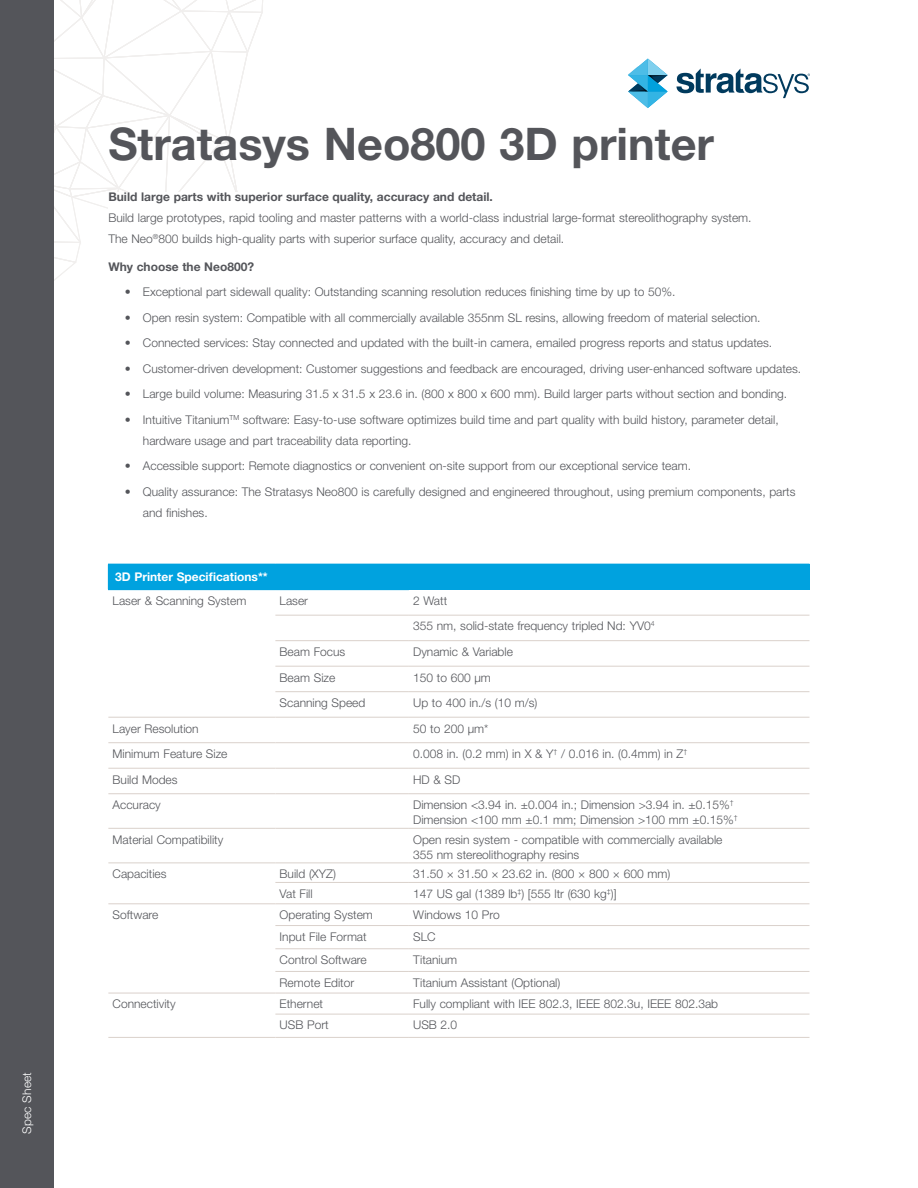
<style>
.page{position:relative;width:918px;height:1188px;background:#fff}
.page>*{position:absolute;margin:0;border:0;box-sizing:border-box;transform-origin:0 0}
.Page_Title{font:700 45px "Helvetica Neue LT Std";color:#54555a}
.Para{font:300 12px/21px "Helvetica Neue LT Std";color:#54555a}
.TBL_-_Body{font:300 12px/15px "Helvetica Neue LT Std";color:#54555a}
.Para_Subhead{font:700 12px "Helvetica Neue LT Std";color:#54555a}
.TBL_-_Title{font:700 12px "Helvetica Neue LT Std";color:#fff}
.t1{font:300 12px "Helvetica Neue LT Std";letter-spacing:.015em;color:#fff}
</style>
<div class="page">
<svg style="left:54px;top:0;width:209px;height:281px"></svg>
<div style="left:0;top:0;width:54px;height:1188px;background:#54555a"></div>
<svg style="left:628px;top:59px;width:40px;height:49px"></svg>
<svg style="left:676px;top:68px;width:134px;height:30px"></svg>
<div style="left:108px;top:192px;width:702px;height:362px;background:#fff"></div>
<div style="left:108px;top:564px;width:701px;height:26px;background:#00a2df"></div>
<hr style="left:275px;top:615px;width:134px;height:1px;background:#dad1cb">
<hr style="left:409px;top:615px;width:400px;height:1px;background:#dad1cb">
<hr style="left:275px;top:640px;width:134px;height:1px;background:#dad1cb">
<hr style="left:409px;top:640px;width:400px;height:1px;background:#dad1cb">
<hr style="left:275px;top:666px;width:134px;height:1px;background:#dad1cb">
<hr style="left:409px;top:666px;width:400px;height:1px;background:#dad1cb">
<hr style="left:275px;top:691px;width:134px;height:1px;background:#dad1cb">
<hr style="left:409px;top:691px;width:400px;height:1px;background:#dad1cb">
<hr style="left:108px;top:717px;width:167px;height:1px;background:#dad1cb">
<hr style="left:275px;top:717px;width:134px;height:1px;background:#dad1cb">
<hr style="left:409px;top:717px;width:400px;height:1px;background:#dad1cb">
<hr style="left:108px;top:742px;width:167px;height:1px;background:#dad1cb">
<hr style="left:275px;top:742px;width:134px;height:1px;background:#dad1cb">
<hr style="left:409px;top:742px;width:400px;height:1px;background:#dad1cb">
<hr style="left:108px;top:768px;width:167px;height:1px;background:#dad1cb">
<hr style="left:275px;top:768px;width:134px;height:1px;background:#dad1cb">
<hr style="left:409px;top:768px;width:400px;height:1px;background:#dad1cb">
<hr style="left:108px;top:793px;width:167px;height:1px;background:#dad1cb">
<hr style="left:275px;top:793px;width:134px;height:1px;background:#dad1cb">
<hr style="left:409px;top:793px;width:400px;height:1px;background:#dad1cb">
<hr style="left:108px;top:828px;width:167px;height:1px;background:#dad1cb">
<hr style="left:275px;top:828px;width:134px;height:1px;background:#dad1cb">
<hr style="left:409px;top:828px;width:400px;height:1px;background:#dad1cb">
<hr style="left:108px;top:863px;width:167px;height:1px;background:#dad1cb">
<hr style="left:275px;top:863px;width:134px;height:1px;background:#dad1cb">
<hr style="left:409px;top:863px;width:400px;height:1px;background:#dad1cb">
<hr style="left:275px;top:882px;width:134px;height:1px;background:#dad1cb">
<hr style="left:409px;top:882px;width:400px;height:1px;background:#dad1cb">
<hr style="left:108px;top:904px;width:167px;height:1px;background:#dad1cb">
<hr style="left:275px;top:904px;width:134px;height:1px;background:#dad1cb">
<hr style="left:409px;top:904px;width:400px;height:1px;background:#dad1cb">
<hr style="left:275px;top:925px;width:134px;height:1px;background:#dad1cb">
<hr style="left:409px;top:925px;width:400px;height:1px;background:#dad1cb">
<hr style="left:275px;top:949px;width:134px;height:1px;background:#dad1cb">
<hr style="left:409px;top:949px;width:400px;height:1px;background:#dad1cb">
<hr style="left:275px;top:971px;width:134px;height:1px;background:#dad1cb">
<hr style="left:409px;top:971px;width:400px;height:1px;background:#dad1cb">
<hr style="left:108px;top:993px;width:167px;height:1px;background:#dad1cb">
<hr style="left:275px;top:993px;width:134px;height:1px;background:#dad1cb">
<hr style="left:409px;top:993px;width:400px;height:1px;background:#dad1cb">
<hr style="left:275px;top:1014px;width:134px;height:1px;background:#dad1cb">
<hr style="left:409px;top:1014px;width:400px;height:1px;background:#dad1cb">
<hr style="left:108px;top:1037px;width:167px;height:1px;background:#dad1cb">
<hr style="left:275px;top:1037px;width:134px;height:1px;background:#dad1cb">
<hr style="left:409px;top:1037px;width:400px;height:1px;background:#dad1cb">
<p class="t1" style="left:20px;top:1134px;width:63px;rotate:-90deg">Spec Sheet</p>
<p class="Page_Title" style="left:108px;top:116px;width:607px">Stratasys Neo800 3D printer</p>
<p class="Para_Subhead" style="left:108px;top:189px;width:386px">Build large parts with superior surface quality, accuracy and detail.</p>
<p class="Para" style="left:108px;top:207px;width:645px">Build large prototypes, rapid tooling and master patterns with a world-class industrial large-format stereolithography system.<br>The Neo<sup>®</sup>800 builds high-quality parts with superior surface quality, accuracy and detail.</p>
<p class="Para_Subhead" style="left:108px;top:259px;width:147px">Why choose the Neo800?</p>
<p class="Para" style="left:125px;top:281px;width:552px">• Exceptional part sidewall quality: Outstanding scanning resolution reduces finishing time by up to 50%.</p>
<p class="Para" style="left:125px;top:307px;width:637px">• Open resin system: Compatible with all commercially available 355nm SL resins, allowing freedom of material selection.</p>
<p class="Para" style="left:125px;top:332px;width:649px">• Connected services: Stay connected and updated with the built-in camera, emailed progress reports and status updates.</p>
<p class="Para" style="left:125px;top:358px;width:678px">• Customer-driven development: Customer suggestions and feedback are encouraged, driving user-enhanced software updates.</p>
<p class="Para" style="left:125px;top:383px;width:664px">• Large build volume: Measuring 31.5 x 31.5 x 23.6 in. (800 x 800 x 600 mm). Build larger parts without section and bonding.</p>
<p class="Para" style="left:143px;top:409px;width:637px;text-indent:-18px">• Intuitive Titanium<sup>TM</sup> software: Easy-to-use software optimizes build time and part quality with build history, parameter detail, hardware usage and part traceability data reporting.</p>
<p class="Para" style="left:125px;top:455px;width:568px">• Accessible support: Remote diagnostics or convenient on-site support from our exceptional service team.</p>
<p class="Para" style="left:143px;top:481px;width:654px;text-indent:-18px">• Quality assurance: The Stratasys Neo800 is carefully designed and engineered throughout, using premium components, parts and finishes.</p>
<p class="TBL_-_Title" style="left:115px;top:569px;width:154px">3D Printer Specifications**</p>
<p class="TBL_-_Body" style="left:113px;top:593px;width:135px">Laser &amp; Scanning System</p>
<p class="TBL_-_Body" style="left:280px;top:593px;width:30px">Laser</p>
<p class="TBL_-_Body" style="left:413px;top:593px;width:36px">2 Watt</p>
<p class="TBL_-_Body" style="left:413px;top:618px;width:243px">355 nm, solid-state frequency tripled Nd: YV0<sup>4</sup></p>
<p class="TBL_-_Body" style="left:280px;top:644px;width:67px">Beam Focus</p>
<p class="TBL_-_Body" style="left:413px;top:644px;width:101px">Dynamic &amp; Variable</p>
<p class="TBL_-_Body" style="left:280px;top:669px;width:57px">Beam Size</p>
<p class="TBL_-_Body" style="left:413px;top:669px;width:79px">150 to 600 μm</p>
<p class="TBL_-_Body" style="left:280px;top:695px;width:87px">Scanning Speed</p>
<p class="TBL_-_Body" style="left:413px;top:695px;width:126px">Up to 400 in./s (10 m/s)</p>
<p class="TBL_-_Body" style="left:113px;top:721px;width:88px">Layer Resolution</p>
<p class="TBL_-_Body" style="left:413px;top:721px;width:77px">50 to 200 μm*</p>
<p class="TBL_-_Body" style="left:113px;top:746px;width:116px">Minimum Feature Size</p>
<p class="TBL_-_Body" style="left:413px;top:746px;width:276px">0.008 in. (0.2 mm) in X &amp; Y<sup>†</sup> / 0.016 in. (0.4mm) in Z<sup>†</sup></p>
<p class="TBL_-_Body" style="left:113px;top:772px;width:67px">Build Modes</p>
<p class="TBL_-_Body" style="left:413px;top:772px;width:49px">HD &amp; SD</p>
<p class="TBL_-_Body" style="left:113px;top:797px;width:50px">Accuracy</p>
<p class="TBL_-_Body" style="left:413px;top:797px;width:326px">Dimension &lt;3.94 in. ±0.004 in.; Dimension &gt;3.94 in. ±0.15%<sup>†<br></sup>Dimension &lt;100 mm ±0.1 mm; Dimension &gt;100 mm ±0.15%<sup>†</sup></p>
<p class="TBL_-_Body" style="left:113px;top:832px;width:112px">Material Compatibility</p>
<p class="TBL_-_Body" style="left:413px;top:832px;width:311px">Open resin system - compatible with commercially available<br>355 nm stereolithography resins</p>
<p class="TBL_-_Body" style="left:113px;top:866px;width:56px">Capacities</p>
<p class="TBL_-_Body" style="left:280px;top:866px;width:58px">Build (XYZ)</p>
<p class="TBL_-_Body" style="left:413px;top:866px;width:259px">31.50 × 31.50 × 23.62 in. (800 × 800 × 600 mm)</p>
<p class="TBL_-_Body" style="left:280px;top:886px;width:35px">Vat Fill</p>
<p class="TBL_-_Body" style="left:413px;top:886px;width:205px">147 US gal (1389 lb<sup>‡</sup>) [555 ltr (630 kg<sup>‡</sup>)]</p>
<p class="TBL_-_Body" style="left:113px;top:907px;width:47px">Software</p>
<p class="TBL_-_Body" style="left:280px;top:907px;width:95px">Operating System</p>
<p class="TBL_-_Body" style="left:413px;top:907px;width:88px">Windows 10 Pro</p>
<p class="TBL_-_Body" style="left:280px;top:929px;width:89px">Input File Format</p>
<p class="TBL_-_Body" style="left:413px;top:929px;width:24px">SLC</p>
<p class="TBL_-_Body" style="left:280px;top:952px;width:89px">Control Software</p>
<p class="TBL_-_Body" style="left:413px;top:952px;width:46px">Titanium</p>
<p class="TBL_-_Body" style="left:280px;top:975px;width:76px">Remote Editor</p>
<p class="TBL_-_Body" style="left:413px;top:975px;width:149px">Titanium Assistant (Optional)</p>
<p class="TBL_-_Body" style="left:113px;top:996px;width:65px">Connectivity</p>
<p class="TBL_-_Body" style="left:280px;top:996px;width:45px">Ethernet</p>
<p class="TBL_-_Body" style="left:413px;top:996px;width:307px">Fully compliant with IEE 802.3, IEEE 802.3u, IEEE 802.3ab</p>
<p class="TBL_-_Body" style="left:280px;top:1017px;width:51px">USB Port</p>
<p class="TBL_-_Body" style="left:413px;top:1017px;width:46px">USB 2.0</p>
</div>
